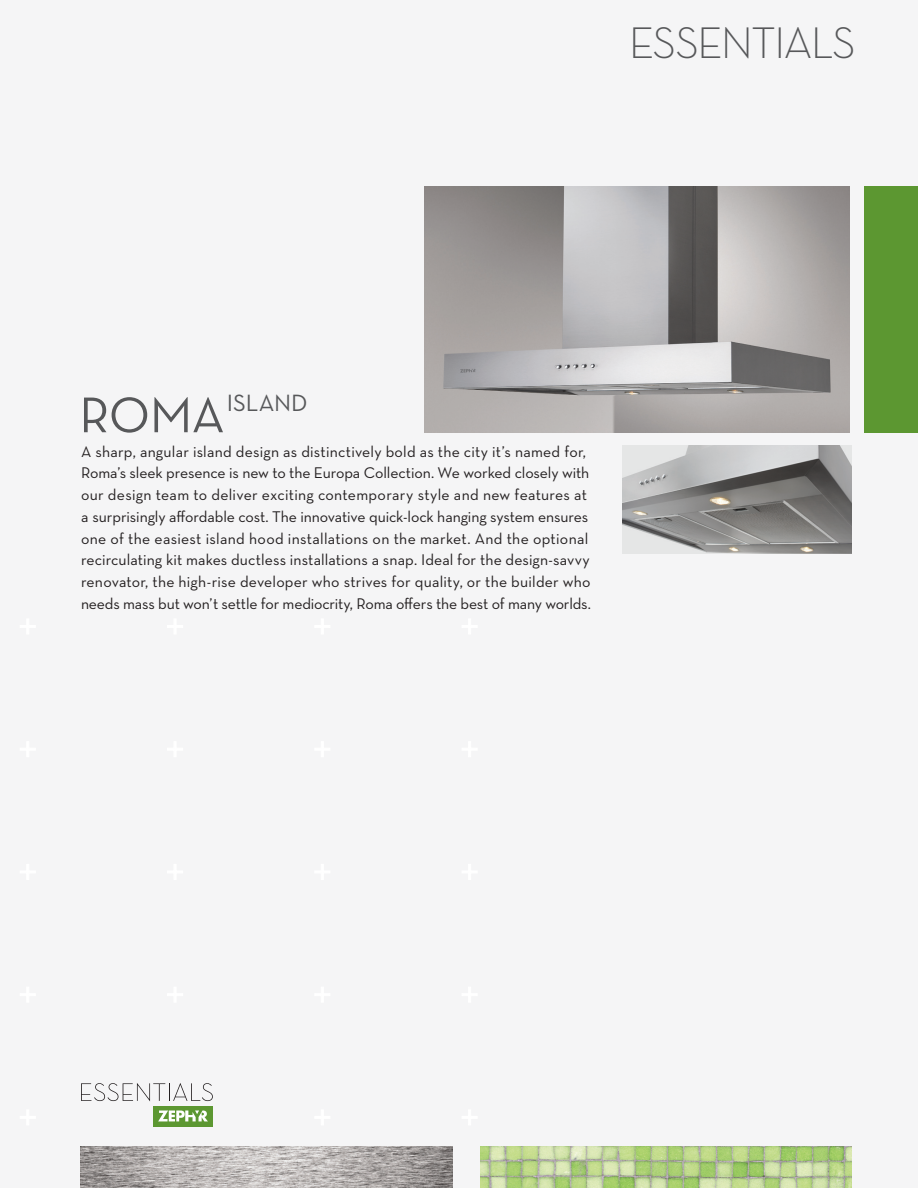
<style>
.page{position:relative;width:918px;height:1188px;background:#f5f5f6}
.page>*{position:absolute;margin:0;border:0;box-sizing:border-box;transform-origin:0 0}
.t1{font:300 45px "Neutra Text";letter-spacing:-.04em;color:#57585a}
.t2{font:24px "Neutra Text";color:#57585a}
.t3{font:15.75px/21.8px "Neutra Text";letter-spacing:.005em;color:#231f20}
.s1{font-size:51px}
</style>
<div class="page">
<img style="left:81px;top:1147px;width:372px;height:41px">
<img style="left:480px;top:1147px;width:371px;height:41px">
<div style="left:864px;top:187px;width:54px;height:246px;background:#5c9731"></div>
<div style="left:153px;top:1106px;width:60px;height:20px;background:#5c9731"></div>
<svg style="left:81px;top:1083px;width:132px;height:18px"></svg>
<svg style="left:158px;top:1111px;width:50px;height:10px"></svg>
<img style="left:425px;top:187px;width:425px;height:246px">
<img style="left:622px;top:446px;width:229px;height:107px">
<p class="t1" style="left:629px;top:15px;width:229px">ESSENTIALS</p>
<p class="t2" style="left:79px;top:389px;width:230px"><span class="s1">ROMA</span> ISLAND</p>
<p class="t3" style="left:81px;top:440px;width:512px">A sharp, angular island design as distinctively bold as the city it’s named for, Roma’s sleek presence is new to the Europa Collection. We worked closely with our design team to deliver exciting contemporary style and new features at a surprisingly affordable cost. The innovative quick-lock hanging system ensures one of the easiest island hood installations on the market. And the optional recirculating kit makes ductless installations a snap. Ideal for the design-savvy renovator, the high-rise developer who strives for quality, or the builder who needs mass but won’t settle for mediocrity, Roma offers the best of many worlds.</p>
</div>
